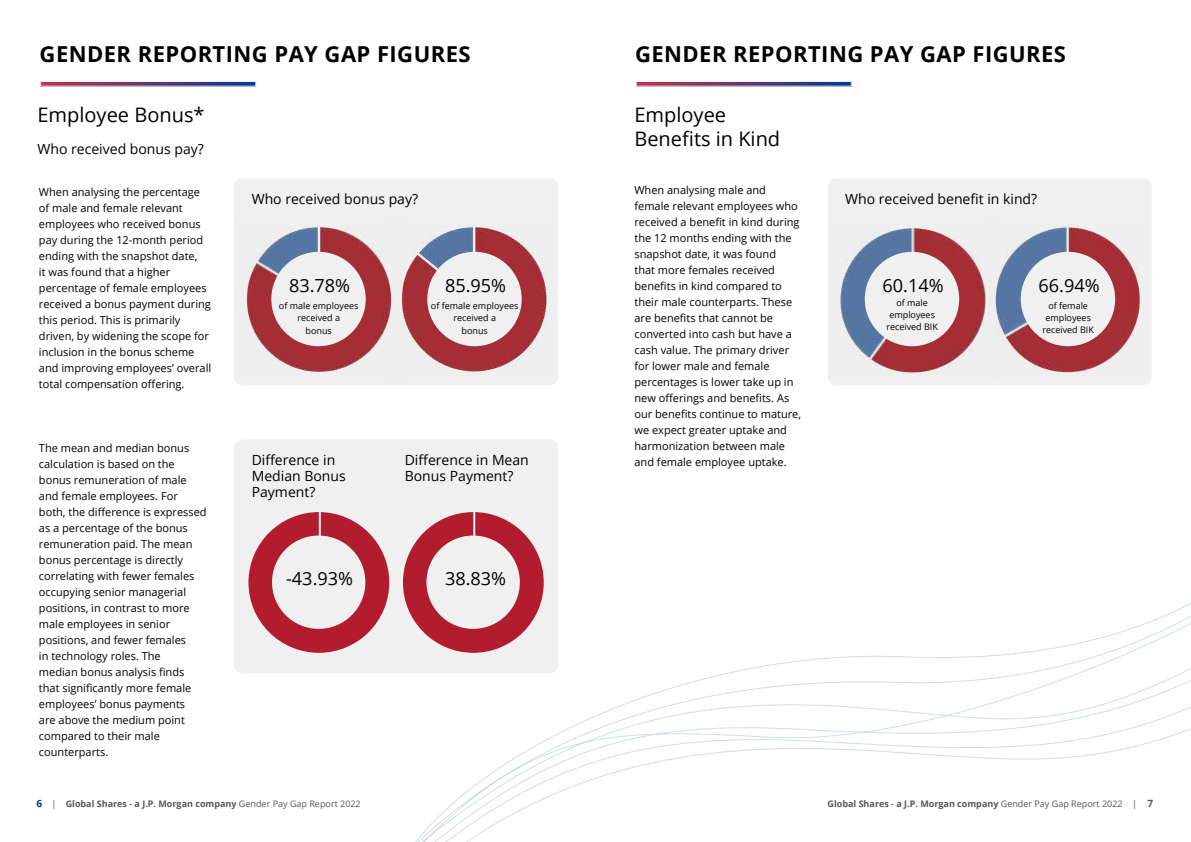
<style>
.page{position:relative;width:1191px;height:842px;background:#fff}
.page>*{position:absolute;margin:0;border:0;box-sizing:border-box;transform-origin:0 0}
.t1{font:700 22px "Open Sans";letter-spacing:.02em;color:#000}
.t2{font:20px/24px "Open Sans";color:#000}
.t3{font:18.1px "Open Sans";color:#000}
.t4{font:14px/16px "Open Sans";color:#000}
.t5{font:11px/16px "Open Sans";color:#000}
.t6{font:700 10px "Open Sans";color:#003894}
.t7{font:9px/12.7px "Open Sans";color:#000;text-align:center}
.t8{font:700 9px "Open Sans";color:#575756}
.s1{font-weight:400}
.s2{font-weight:600}
.s3{font-size:10px}
</style>
<div class="page">
<div style="left:234px;top:178px;width:324px;height:207px;background:#f0f0f0;border-radius:9px"></div>
<img style="left:246px;top:226px;width:142px;height:146px">
<img style="left:388px;top:226px;width:170px;height:154px">
<div style="left:234px;top:439px;width:324px;height:234px;background:#f0f0f0;border-radius:9px"></div>
<div style="left:827px;top:178px;width:324px;height:207px;background:#f0f0f0;border-radius:9px"></div>
<img style="left:840px;top:228px;width:146px;height:145px">
<img style="left:995px;top:218px;width:157px;height:160px">
<svg style="left:248px;top:512px;width:141px;height:141px"></svg>
<hr style="left:319px;top:509px;width:2px;height:36px;background:#f0f0f0">
<svg style="left:403px;top:512px;width:141px;height:64px"></svg>
<hr style="left:473px;top:509px;width:2px;height:36px;background:#f0f0f0">
<svg style="left:637px;top:83px;width:212px;height:2px"></svg>
<div style="left:635px;top:81px;width:216px;height:6px;border:1px solid #f0f0f0"></div>
<svg style="left:42px;top:83px;width:212px;height:2px"></svg>
<div style="left:40px;top:81px;width:216px;height:6px;border:1px solid #f0f0f0"></div>
<svg style="left:403px;top:576px;width:788px;height:266px"></svg>
<h1 class="t1" style="left:40px;top:39px;width:432px">GENDER REPORTING PAY GAP FIGURES</h1>
<h1 class="t1" style="left:635px;top:39px;width:432px">GENDER REPORTING PAY GAP FIGURES</h1>
<h2 class="t2" style="left:38px;top:102px;width:169px">Employee Bonus*</h2>
<p class="t4" style="left:38px;top:140px;width:168px">Who received bonus pay?</p>
<p class="t5" style="left:39px;top:184px;width:174px">When analysing the percentage of male and female relevant employees who received bonus pay during the 12-month period ending with the snapshot date,<br>it was found that a higher percentage of female employees received a bonus payment during this period. This is primarily driven, by widening the scope for inclusion in the bonus scheme and improving employees’ overall total compensation offering.</p>
<p class="t5" style="left:39px;top:440px;width:169px">The mean and median bonus calculation is based on the bonus remuneration of male and female employees. For both, the difference is expressed as a percentage of the bonus remuneration paid. The mean bonus percentage is directly correlating with fewer females occupying senior managerial positions, in contrast to more male employees in senior positions, and fewer females<br>in technology roles. The<br>median bonus analysis finds that significantly more female employees’ bonus payments<br>are above the medium point compared to their male counterparts.</p>
<p class="t4" style="left:252px;top:191px;width:168px">Who received bonus pay?</p>
<h3 class="t3" style="left:289px;top:273px;width:63px">83.78%</h3>
<p class="t7" style="left:279px;top:299px;width:81px">of male employees received a<br>bonus</p>
<h3 class="t3" style="left:445px;top:273px;width:63px">85.95%</h3>
<p class="t7" style="left:431px;top:299px;width:89px">of female employees received a<br>bonus</p>
<p class="t4" style="left:252px;top:452px;width:96px">Difference in<br>Median Bonus<br>Payment?</p>
<p class="t4" style="left:405px;top:452px;width:126px">Difference in Mean<br>Bonus Payment?</p>
<h3 class="t3" style="left:286px;top:566px;width:68px">-43.93%</h3>
<h3 class="t3" style="left:445px;top:566px;width:63px">38.83%</h3>
<h2 class="t2" style="left:634px;top:102px;width:147px">Employee<br>Benefits in Kind</h2>
<p class="t5" style="left:634px;top:181px;width:168px">When analysing male and female relevant employees who received a benefit in kind during the 12 months ending with the snapshot date, it was found<br>that more females received benefits in kind compared to their male counterparts. These are benefits that cannot be converted into cash but have a cash value. The primary driver for lower male and female percentages is lower take up in new offerings and benefits. As our benefits continue to mature, we expect greater uptake and harmonization between male and female employee uptake.</p>
<p class="t4" style="left:845px;top:191px;width:193px">Who received benefit in kind?</p>
<h3 class="t3" style="left:882px;top:273px;width:63px">60.14%</h3>
<p class="t7" style="left:886px;top:296px;width:53px;line-height:12px">of male employees received BIK</p>
<h3 class="t3" style="left:1038px;top:273px;width:63px">66.94%</h3>
<p class="t7" style="left:1042px;top:299px;width:53px;line-height:12px">of female employees received BIK</p>
<p class="t6" style="left:36px;top:796px;width:7px">6</p>
<p class="t8" style="left:51px;top:798px;width:311px"><span class="s1">|</span> Global Shares <span class="s2">-</span> a J.P. Morgan company <span class="s1">Gender Pay Gap Report 2022</span></p>
<p class="t8" style="left:827px;top:798px;width:327px">Global Shares <span class="s2">-</span> a J.P. Morgan company <span class="s1">Gender Pay Gap Report 2022 |</span> <span class="s3">7</span></p>
</div>
